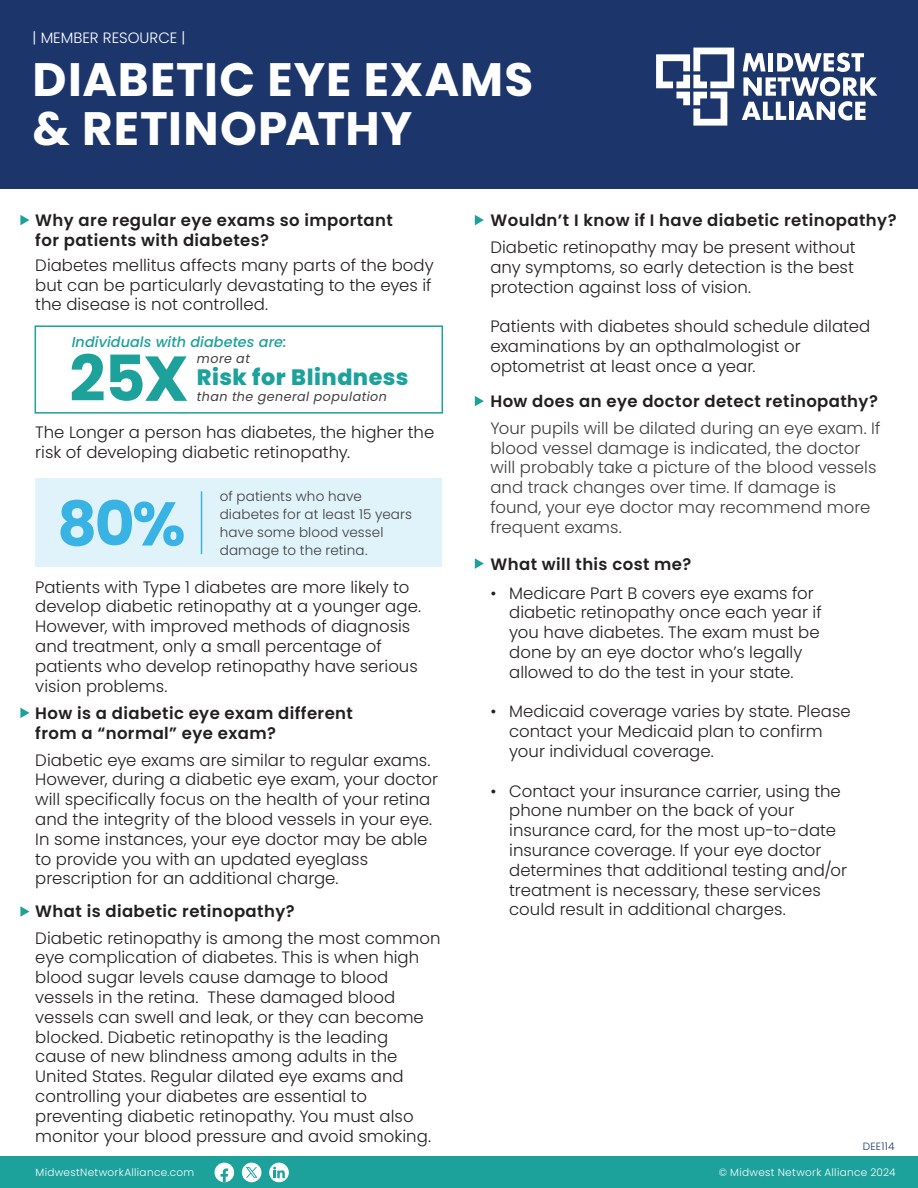
<style>
.page{position:relative;width:918px;height:1188px;background:#fff}
.page>*{position:absolute;margin:0;border:0;box-sizing:border-box;transform-origin:0 0}
.t1{font:700 63.3px "Poppins";color:#1ca19b}
.t2{font:700 61.5px "Poppins";color:#38b3e4}
.t3{font:700 46.8px/49.1px "Poppins";letter-spacing:.015em;color:#fff}
.t4{font:800 22.2px "Poppins";letter-spacing:.025em;color:#1ca19b}
.t5{font:300 16.5px/19.8px "Poppins";color:#231f20}
.t6{font:600 16.5px/19.8px "Poppins";letter-spacing:.025em;color:#231f20}
.t7{font:300 16.5px/19.8px "Poppins";color:#3e3e3f}
.t8{font:300 15px "Poppins";color:#fff}
.t9{font:italic 500 14.4px "Poppins";letter-spacing:.005em;color:#1ca19b}
.t10{font:300 13.5px/18px "Poppins";letter-spacing:.01em;color:#3e3e3f}
.t11{font:italic 12.75px "Poppins";letter-spacing:.035em;color:#3e3e3f}
.t12{font:300 10.5px "Poppins";letter-spacing:.03em;color:#fff}
.t13{font:300 10.5px "Poppins";letter-spacing:.02em;color:#1c366c}
</style>
<div class="page">
<div style="left:0;top:0;width:918px;height:189px;background:#1c366c"></div>
<div style="left:0;top:1157px;width:918px;height:31px;background:#1ca19b"></div>
<div style="left:35px;top:479px;width:407px;height:88px;background:#e1f3fa"></div>
<hr style="left:201px;top:491px;width:1px;height:63px;background:#38b3e4">
<svg style="left:20px;top:215px;width:9px;height:10px"></svg>
<svg style="left:475px;top:215px;width:9px;height:10px"></svg>
<svg style="left:475px;top:396px;width:9px;height:10px"></svg>
<svg style="left:475px;top:558px;width:9px;height:11px"></svg>
<svg style="left:20px;top:708px;width:9px;height:10px"></svg>
<svg style="left:20px;top:906px;width:9px;height:11px"></svg>
<div style="left:35px;top:325px;width:408px;height:89px;border:2px solid #1ca19b"></div>
<svg style="left:656px;top:48px;width:78px;height:78px"></svg>
<svg style="left:742px;top:53px;width:135px;height:67px"></svg>
<div style="left:215px;top:1163px;width:19px;height:19px;background:#fff;border-radius:50%"></div>
<div style="left:242px;top:1163px;width:19px;height:19px;background:#fff;border-radius:50%"></div>
<svg style="left:269px;top:1163px;width:20px;height:19px"></svg>
<svg style="left:221px;top:1168px;width:7px;height:14px"></svg>
<svg style="left:273px;top:1167px;width:12px;height:11px"></svg>
<svg style="left:246px;top:1167px;width:11px;height:11px"></svg>
<p class="t8" style="left:33px;top:29px;width:154px">| MEMBER RESOURCE |</p>
<h3 class="t3" style="left:33px;top:56px;width:502px">DIABETIC EYE EXAMS &amp; RETINOPATHY</h3>
<p class="t6" style="left:35px;top:210px;width:359px">Why are regular eye exams so important</p>
<p class="t6" style="left:490px;top:210px;width:408px">Wouldn’t I know if I have diabetic retinopathy?</p>
<p class="t6" style="left:35px;top:230px;width:235px">for patients with diabetes?</p>
<p class="t5" style="left:35px;top:255px;width:400px">Diabetes mellitus affects many parts of the body but can be particularly devastating to the eyes if the disease is not controlled.</p>
<p class="t5" style="left:490px;top:237px;width:367px;text-align:justify">Diabetic retinopathy may be present without any symptoms, so early detection is the best protection against loss of vision.</p>
<p class="t5" style="left:490px;top:317px;width:381px">Patients with diabetes should schedule dilated examinations by an opthalmologist or optometrist at least once a year.</p>
<p class="t9" style="left:72px;top:334px;width:217px">Individuals with diabetes are:</p>
<h1 class="t1" style="left:69px;top:342px;width:121px">25X</h1>
<p class="t11" style="left:197px;top:351px;width:55px">more at</p>
<h3 class="t4" style="left:197px;top:365px;width:213px">Risk for Blindness</h3>
<p class="t11" style="left:197px;top:389px;width:192px">than the general population</p>
<p class="t6" style="left:490px;top:392px;width:389px">How does an eye doctor detect retinopathy?</p>
<p class="t5" style="left:35px;top:423px;width:401px">The Longer a person has diabetes, the higher the risk of developing diabetic retinopathy.</p>
<h2 class="t2" style="left:57px;top:488px;width:130px">80%</h2>
<p class="t10" style="left:220px;top:487px;width:194px">of patients who have diabetes for at least 15 years have some blood vessel</p>
<p class="t10" style="left:220px;top:541px;width:149px">damage to the retina.</p>
<p class="t5" style="left:35px;top:577px;width:387px">Patients with Type 1 diabetes are more likely to develop diabetic retinopathy at a younger age.<br>However, with improved methods of diagnosis and treatment, only a small percentage of patients who develop retinopathy have serious vision problems.</p>
<p class="t6" style="left:35px;top:704px;width:319px">How is a diabetic eye exam different from a “normal” eye exam?</p>
<p class="t5" style="left:35px;top:750px;width:404px">Diabetic eye exams are similar to regular exams.<br>However, during a diabetic eye exam, your doctor will specifically focus on the health of your retina and the integrity of the blood vessels in your eye.<br>In some instances, your eye doctor may be able to provide you with an updated eyeglass prescription for an additional charge.</p>
<p class="t6" style="left:35px;top:902px;width:261px">What is diabetic retinopathy?</p>
<p class="t5" style="left:35px;top:928px;width:407px">Diabetic retinopathy is among the most common eye complication of diabetes. This is when high blood sugar levels cause damage to blood vessels in the retina. These damaged blood vessels can swell and leak, or they can become blocked. Diabetic retinopathy is the leading cause of new blindness among adults in the United States. Regular dilated eye exams and controlling your diabetes are essential to preventing diabetic retinopathy. You must also monitor your blood pressure and avoid smoking.</p>
<p class="t7" style="left:490px;top:418px;width:391px">Your pupils will be dilated during an eye exam. If blood vessel damage is indicated, the doctor will probably take a picture of the blood vessels and track changes over time. If damage is found, your eye doctor may recommend more frequent exams.</p>
<p class="t6" style="left:490px;top:554px;width:202px">What will this cost me?</p>
<p class="t5" style="left:509px;top:583px;width:314px;text-indent:-19px">• Medicare Part B covers eye exams for diabetic retinopathy once each year if you have diabetes. The exam must be done by an eye doctor who’s legally allowed to do the test in your state.</p>
<p class="t5" style="left:509px;top:702px;width:343px;text-indent:-19px">• Medicaid coverage varies by state. Please contact your Medicaid plan to confirm your individual coverage.</p>
<p class="t5" style="left:509px;top:781px;width:339px;text-indent:-19px">• Contact your insurance carrier, using the phone number on the back of your insurance card, for the most up-to-date insurance coverage. If your eye doctor determines that additional testing and/or treatment is necessary, these services could result in additional charges.</p>
<p class="t13" style="left:863px;top:1141px;width:33px">DEE114</p>
<p class="t12" style="left:36px;top:1166px;width:160px">MidwestNetworkAlliance.com</p>
<p class="t12" style="left:719px;top:1166px;width:178px">© Midwest Network Alliance 2024</p>
</div>
